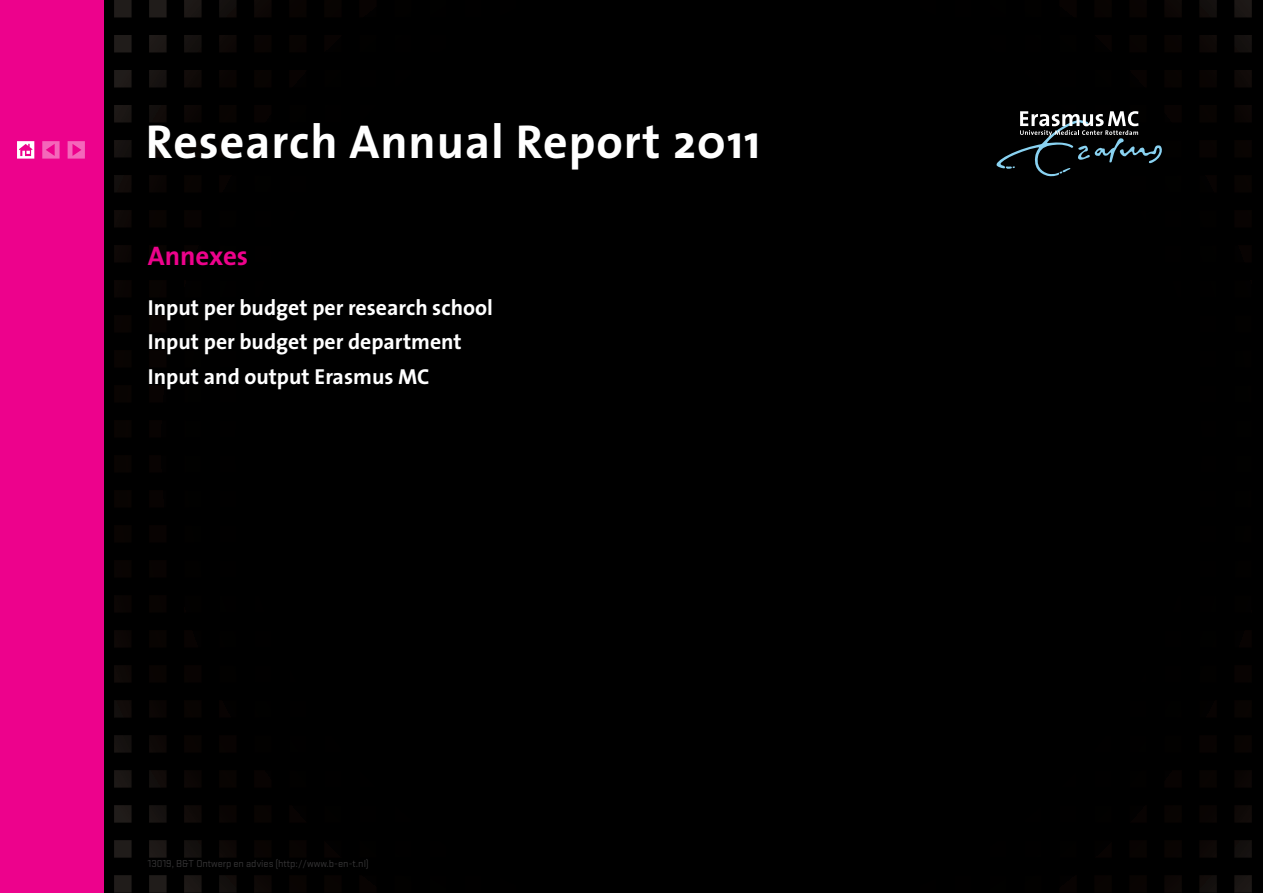
<style>
.page{position:relative;width:1263px;height:893px;background:#fff}
.page>*{position:absolute;margin:0;border:0;box-sizing:border-box;transform-origin:0 0}
.t1{font:700 47.85px "The Sans";letter-spacing:.02em;color:#fff}
.t2{font:700 27px "The Sans";color:#ed028c}
.t3{font:700 21.75px/35px "The Sans";color:#fff}
.t4{font:10.5px "Stratum 1";color:#363536}
</style>
<div class="page">
<div style="left:0;top:0;width:727px;height:893px;background:#000"></div>
<div style="left:727px;top:0;width:536px;height:893px;background:#000"></div>
<svg style="left:103px;top:770px;width:168px;height:123px"></svg>
<svg style="left:1165px;top:771px;width:87px;height:122px"></svg>
<svg style="left:996px;top:111px;width:166px;height:66px"></svg>
<div style="left:0;top:0;width:103px;height:893px;background:#ed028c"></div>
<svg style="left:17px;top:141px;width:17px;height:18px"></svg>
<svg style="left:42px;top:141px;width:18px;height:18px"></svg>
<svg style="left:68px;top:141px;width:17px;height:18px"></svg>
<h1 class="t1" style="left:146px;top:123px;width:616px">Research Annual Report 2011</h1>
<p class="t2" style="left:148px;top:245px;width:102px">Annexes</p>
<p class="t3" style="left:148px;top:292px;width:347px">Input per budget per research school<br>Input per budget per department<br>Input and output Erasmus MC</p>
<p class="t4" style="left:148px;top:860px;width:222px">13019, B&amp;T Ontwerp en advies (http://www.b-en-t.nl)</p>
</div>
